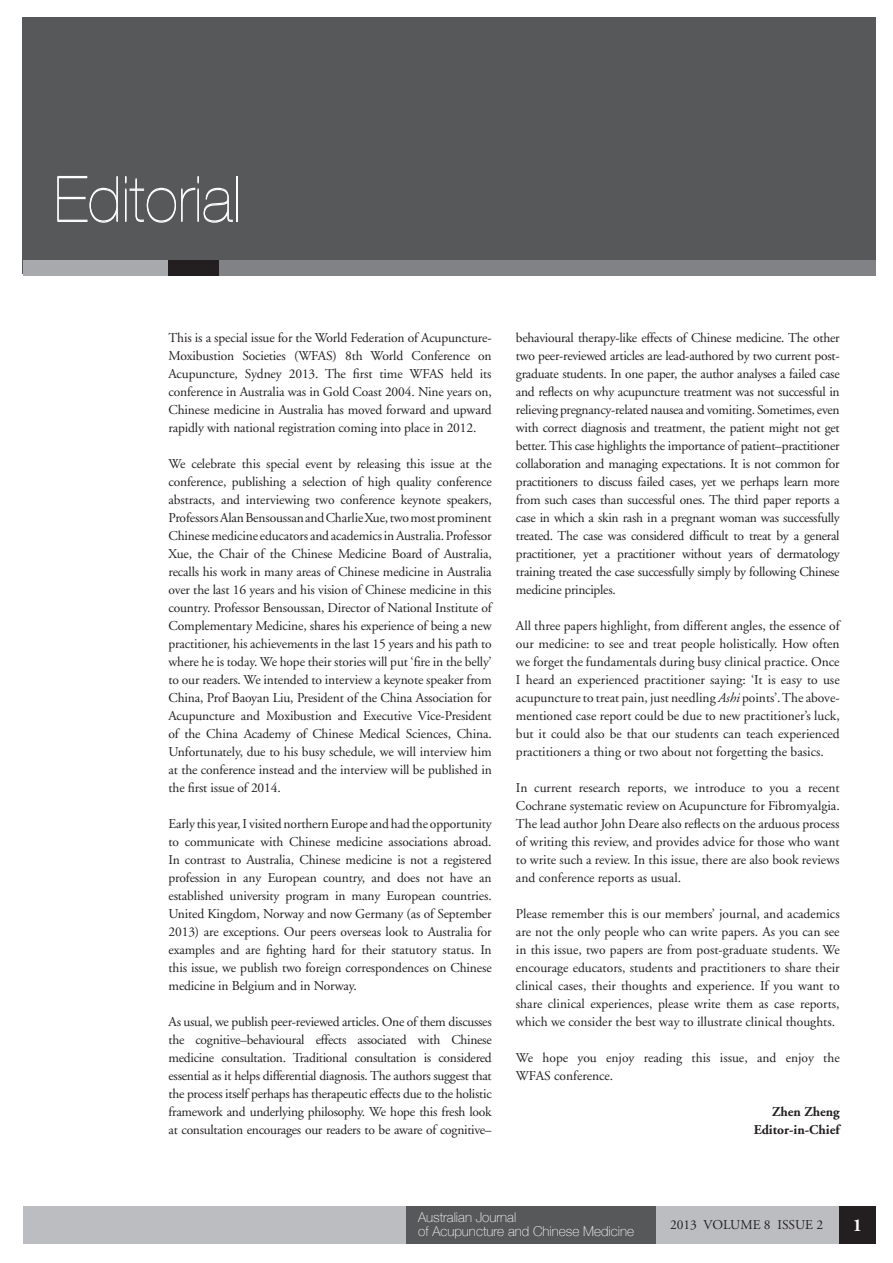
<style>
.page{position:relative;width:893px;height:1263px;background:#fff}
.page>*{position:absolute;margin:0;border:0;box-sizing:border-box;transform-origin:0 0}
.article_title_page_m{font:200 63px "Helvetica Neue";color:#fff}
.t1{font:700 18px "Adobe Garamond Pro";color:#fff}
.t2{font:13.5px/18px "Adobe Garamond";letter-spacing:-.01em;color:#231f20;text-align:justify}
.footer_-_title{font:100 13.5px/13.5px "Helvetica Neue";color:#fff}
.editor_sign_off{font:700 13.5px/18px "Adobe Garamond";color:#231f20;text-align:right}
.footer_-_volume__iss{font:13.5px "Adobe Garamond Pro";color:#231f20}
.s1{font-style:italic}
</style>
<div class="page">
<div style="left:23px;top:1206px;width:853px;height:37px;background:#bcbdc0"></div>
<div style="left:407px;top:1206px;width:249px;height:37px;background:#57585a"></div>
<div style="left:839px;top:1206px;width:37px;height:37px;background:#231f20"></div>
<div style="left:23px;top:17px;width:853px;height:257px;background:#57585a"></div>
<div style="left:23px;top:260px;width:852px;height:15px;background:#a8a9ad"></div>
<div style="left:169px;top:260px;width:707px;height:15px;background:#231f20"></div>
<div style="left:220px;top:260px;width:656px;height:15px;background:#808285"></div>
<p class="article_title_page_m" style="left:54px;top:163px;width:188px">Editorial</p>
<p class="t2" style="left:169px;top:329px;width:325px">This is a special issue for the World Federation of Acupuncture-Moxibustion Societies (WFAS) 8th World Conference on Acupuncture, Sydney 2013. The first time WFAS held its conference in Australia was in Gold Coast 2004. Nine years on, Chinese medicine in Australia has moved forward and upward rapidly with national registration coming into place in 2012.</p>
<p class="t2" style="left:169px;top:455px;width:325px">We celebrate this special event by releasing this issue at the conference, publishing a selection of high quality conference abstracts, and interviewing two conference keynote speakers, Professors Alan Bensoussan and Charlie Xue, two most prominent Chinese medicine educators and academics in Australia. Professor Xue, the Chair of the Chinese Medicine Board of Australia, recalls his work in many areas of Chinese medicine in Australia over the last 16 years and his vision of Chinese medicine in this country. Professor Bensoussan, Director of National Institute of Complementary Medicine, shares his experience of being a new practitioner, his achievements in the last 15 years and his path to where he is today. We hope their stories will put ‘fire in the belly’ to our readers. We intended to interview a keynote speaker from China, Prof Baoyan Liu, President of the China Association for Acupuncture and Moxibustion and Executive Vice-President of the China Academy of Chinese Medical Sciences, China.<br>Unfortunately, due to his busy schedule, we will interview him at the conference instead and the interview will be published in the first issue of 2014.</p>
<p class="t2" style="left:169px;top:815px;width:325px">Early this year, I visited northern Europe and had the opportunity to communicate with Chinese medicine associations abroad.<br>In contrast to Australia, Chinese medicine is not a registered profession in any European country, and does not have an established university program in many European countries.<br>United Kingdom, Norway and now Germany (as of September 2013) are exceptions. Our peers overseas look to Australia for examples and are fighting hard for their statutory status. In this issue, we publish two foreign correspondences on Chinese medicine in Belgium and in Norway.</p>
<p class="t2" style="left:169px;top:1013px;width:325px">As usual, we publish peer-reviewed articles. One of them discusses the cognitive–behavioural effects associated with Chinese medicine consultation. Traditional consultation is considered essential as it helps differential diagnosis. The authors suggest that the process itself perhaps has therapeutic effects due to the holistic framework and underlying philosophy. We hope this fresh look at consultation encourages our readers to be aware of cognitive–</p>
<p class="t2" style="left:516px;top:329px;width:325px">behavioural therapy-like effects of Chinese medicine. The other two peer-reviewed articles are lead-authored by two current post&shy;graduate students. In one paper, the author analyses a failed case and reflects on why acupuncture treatment was not successful in relieving pregnancy-related nausea and vomiting. Sometimes, even with correct diagnosis and treatment, the patient might not get better. This case highlights the importance of patient–practitioner collaboration and managing expectations. It is not common for practitioners to discuss failed cases, yet we perhaps learn more from such cases than successful ones. The third paper reports a case in which a skin rash in a pregnant woman was successfully treated. The case was considered difficult to treat by a general practitioner, yet a practitioner without years of dermatology training treated the case successfully simply by following Chinese medicine principles.</p>
<p class="t2" style="left:516px;top:617px;width:325px">All three papers highlight, from different angles, the essence of our medicine: to see and treat people holistically. How often we forget the fundamentals during busy clinical practice. Once I heard an experienced practitioner saying: ‘It is easy to use acupuncture to treat pain, just needling <span class="s1">Ashi</span> points’. The above&shy;mentioned case report could be due to new practitioner’s luck, but it could also be that our students can teach experienced practitioners a thing or two about not forgetting the basics.</p>
<p class="t2" style="left:516px;top:779px;width:325px">In current research reports, we introduce to you a recent Cochrane systematic review on Acupuncture for Fibromyalgia.<br>The lead author John Deare also reflects on the arduous process of writing this review, and provides advice for those who want to write such a review. In this issue, there are also book reviews and conference reports as usual.</p>
<p class="t2" style="left:516px;top:905px;width:325px">Please remember this is our members’ journal, and academics are not the only people who can write papers. As you can see in this issue, two papers are from post-graduate students. We encourage educators, students and practitioners to share their clinical cases, their thoughts and experience. If you want to share clinical experiences, please write them as case reports, which we consider the best way to illustrate clinical thoughts.</p>
<p class="t2" style="left:516px;top:1049px;width:325px">We hope you enjoy reading this issue, and enjoy the<br>WFAS conference.</p>
<p class="editor_sign_off" style="left:754px;top:1103px;width:87px">Zhen Zheng<br>Editor-in-Chief</p>
<p class="footer_-_title" style="left:418px;top:1210px;width:217px">Australian Journal<br>of Acupuncture and Chinese Medicine</p>
<p class="t1" style="left:853px;top:1215px;width:11px">1</p>
<p class="footer_-_volume__iss" style="left:670px;top:1216px;width:155px">2013 VOLUME 8 ISSUE 2</p>
</div>
